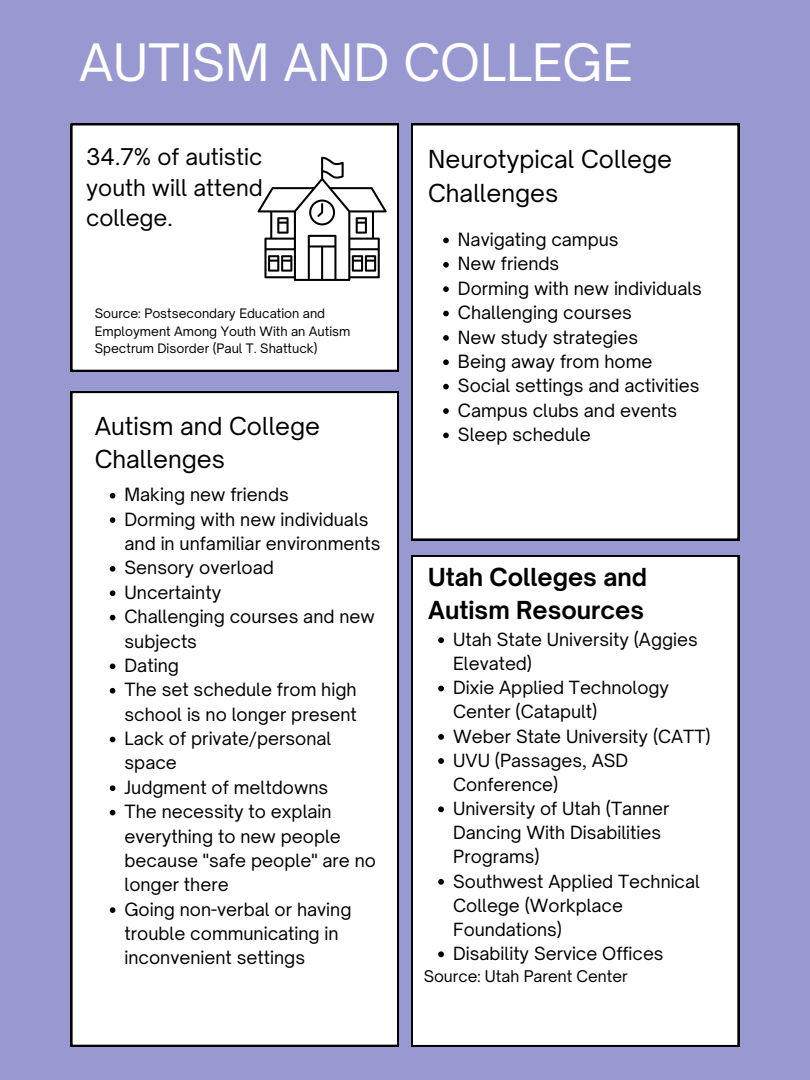
<style>
.page{position:relative;width:810px;height:1080px;background:#9999d2}
.page>*{position:absolute;margin:0;border:0;box-sizing:border-box;transform-origin:0 0}
.t1{font:49.31px "Open Sauce One";color:#fff}
.t2{font:23.75px/33.1px "Open Sauce One";color:#000}
.t3{font:700 23.75px/33.1px "Open Sauce One";color:#000}
.t4{font:22.06px/30.6px "Open Sauce One";color:#000;text-align:justify}
.t5{font:17.5px/24.4px "Open Sauce One";color:#000}
.t6{font:17.38px/24.2px "Open Sauce One";color:#000}
.t7{font:15.44px "Open Sauce One";color:#000}
.t8{font:12.5px/17.4px "Open Sauce One";color:#000}
</style>
<div class="page">
<div style="left:71px;top:124px;width:328px;height:248px;background:#fff"></div>
<div style="left:411px;top:124px;width:328px;height:416px;background:#fff"></div>
<div style="left:71px;top:391px;width:328px;height:656px;background:#fff"></div>
<div style="left:411px;top:555px;width:328px;height:492px;background:#fff"></div>
<svg style="left:258px;top:157px;width:129px;height:124px"></svg>
<svg style="left:443px;top:238px;width:6px;height:5px"></svg>
<svg style="left:443px;top:262px;width:6px;height:6px"></svg>
<svg style="left:443px;top:286px;width:6px;height:6px"></svg>
<svg style="left:443px;top:311px;width:6px;height:5px"></svg>
<svg style="left:443px;top:335px;width:6px;height:6px"></svg>
<svg style="left:443px;top:359px;width:6px;height:6px"></svg>
<svg style="left:443px;top:384px;width:6px;height:5px"></svg>
<svg style="left:443px;top:408px;width:6px;height:6px"></svg>
<svg style="left:443px;top:433px;width:6px;height:5px"></svg>
<svg style="left:438px;top:637px;width:6px;height:6px"></svg>
<svg style="left:438px;top:686px;width:6px;height:5px"></svg>
<svg style="left:438px;top:734px;width:6px;height:6px"></svg>
<svg style="left:438px;top:758px;width:6px;height:6px"></svg>
<svg style="left:438px;top:806px;width:6px;height:6px"></svg>
<svg style="left:438px;top:879px;width:6px;height:6px"></svg>
<svg style="left:438px;top:951px;width:6px;height:6px"></svg>
<svg style="left:110px;top:493px;width:5px;height:6px"></svg>
<svg style="left:110px;top:517px;width:5px;height:6px"></svg>
<svg style="left:110px;top:566px;width:5px;height:6px"></svg>
<svg style="left:110px;top:590px;width:5px;height:6px"></svg>
<svg style="left:110px;top:615px;width:5px;height:5px"></svg>
<svg style="left:110px;top:664px;width:5px;height:5px"></svg>
<svg style="left:110px;top:688px;width:5px;height:6px"></svg>
<svg style="left:110px;top:737px;width:5px;height:5px"></svg>
<svg style="left:110px;top:785px;width:5px;height:6px"></svg>
<svg style="left:110px;top:810px;width:5px;height:5px"></svg>
<svg style="left:110px;top:907px;width:5px;height:6px"></svg>
<h1 class="t1" style="left:79px;top:32px;width:555px">AUTISM AND COLLEGE</h1>
<p class="t4" style="left:86px;top:141px;width:178px">34.7% of autistic youth will attend college.</p>
<p class="t8" style="left:95px;top:305px;width:257px">Source: Postsecondary Education and<br>Employment Among Youth With an Autism<br>Spectrum Disorder (Paul T. Shattuck)</p>
<h2 class="t2" style="left:95px;top:409px;width:227px;line-height:32.8px">Autism and College<br>Challenges</h2>
<p class="t5" style="left:125px;top:482px;width:258px">Making new friends<br>Dorming with new individuals and in unfamiliar environments<br>Sensory overload<br>Uncertainty<br>Challenging courses and new subjects<br>Dating<br>The set schedule from high school is no longer present<br>Lack of private/personal space<br>Judgment of meltdowns<br>The necessity to explain everything to new people because "safe people" are no longer there<br>Going non-verbal or having trouble communicating in inconvenient settings</p>
<h2 class="t2" style="left:428px;top:143px;width:246px">Neurotypical College<br>Challenges</h2>
<p class="t5" style="left:458px;top:227px;width:246px">Navigating campus<br>New friends<br>Dorming with new individuals<br>Challenging courses<br>New study strategies<br>Being away from home<br>Social settings and activities<br>Campus clubs and events<br>Sleep schedule</p>
<h2 class="t3" style="left:428px;top:560px;width:220px">Utah Colleges and<br>Autism Resources</h2>
<p class="t6" style="left:453px;top:627px;width:259px">Utah State University (Aggies<br>Elevated)<br>Dixie Applied Technology<br>Center (Catapult)<br>Weber State University (CATT)<br>UVU (Passages, ASD<br>Conference)<br>University of Utah (Tanner<br>Dancing With Disabilities<br>Programs)<br>Southwest Applied Technical<br>College (Workplace<br>Foundations)<br>Disability Service Offices</p>
<p class="t7" style="left:424px;top:967px;width:206px">Source: Utah Parent Center</p>
</div>
